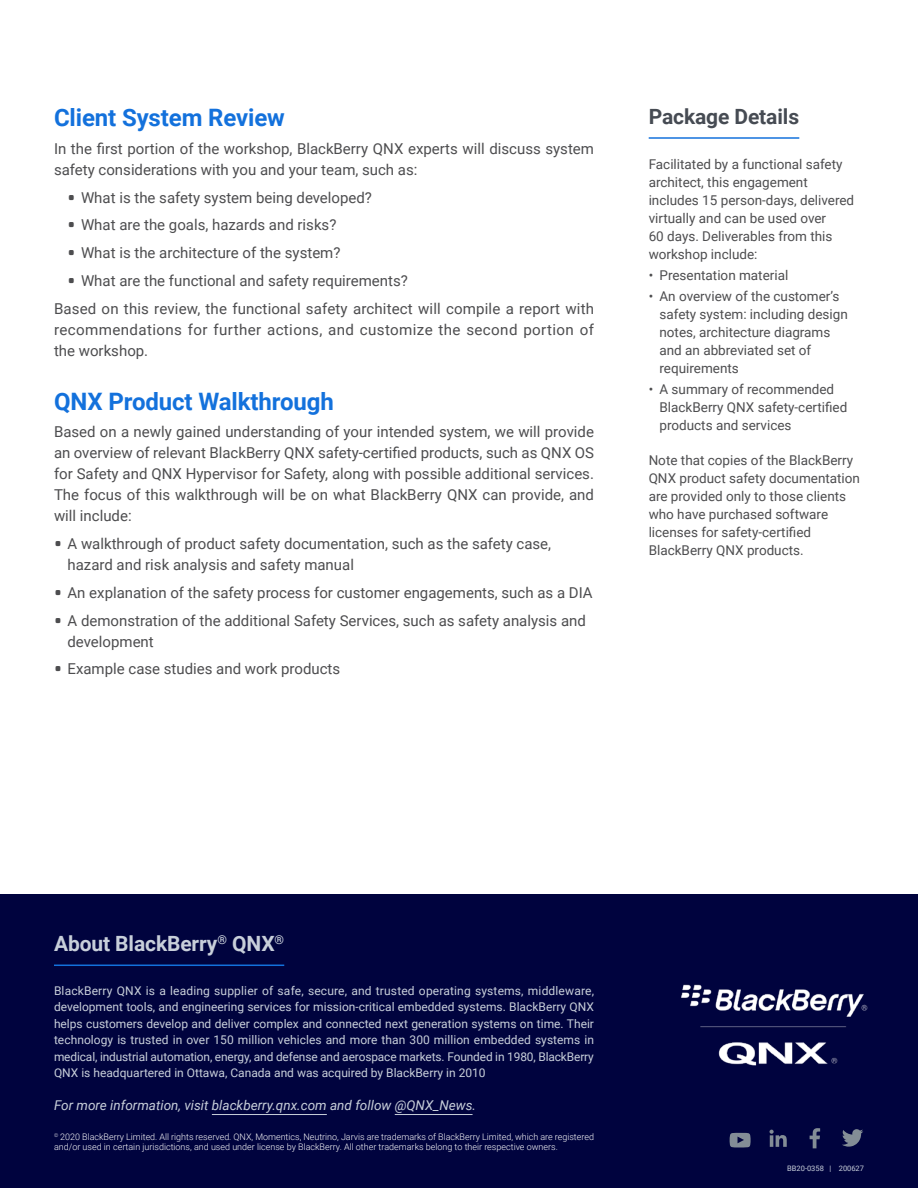
<style>
.page{position:relative;width:918px;height:1188px;background:#fff}
.page>*{position:absolute;margin:0;border:0;box-sizing:border-box;transform-origin:0 0}
.t1{font:700 24px "Roboto";letter-spacing:-.005em;color:#1371dc}
.t2{font:700 21px "Roboto";letter-spacing:-.005em;color:#c8cfda}
.t3{font:700 21px "Roboto";letter-spacing:-.005em;color:#464b53}
.t4{font:15px/21px "Roboto";color:#4d4d4f}
.t5{font:15px/21px "Roboto";letter-spacing:.025em;color:#4d4d4f}
.t6{font:13.5px/18px "Roboto";color:#4d4d4f}
.t7{font:italic 13.5px "Roboto";color:#c8cfda}
.t8{font:12px/16.5px "Roboto";color:#c8cfda;text-align:justify}
.t9{font:300 9px/10.5px "Roboto";color:#f9f9fa;text-align:right}
.t10{font:7.5px "Roboto";color:#c8cfda}
.s1{font-family:"Forza";font-weight:700}
</style>
<div class="page">
<div style="left:0;top:895px;width:918px;height:293px;background:#00033e"></div>
<svg style="left:810px;top:1128px;width:10px;height:20px"></svg>
<svg style="left:842px;top:1129px;width:21px;height:18px"></svg>
<svg style="left:770px;top:1130px;width:17px;height:17px"></svg>
<svg style="left:729px;top:1133px;width:22px;height:15px"></svg>
<hr style="left:54px;top:965px;width:230px;height:1px;background:#1371dc">
<hr style="left:212px;top:1114px;width:115px;height:1px;background:#c8cfda">
<hr style="left:395px;top:1114px;width:78px;height:1px;background:#c8cfda">
<img style="left:681px;top:984px;width:187px;height:82px">
<hr style="left:649px;top:137px;width:150px;height:2px;background:#1371dc">
<h1 class="t1" style="left:54px;top:101px;width:232px">Client System Review</h1>
<p class="t4" style="left:54px;top:137px;width:542px">In the first portion of the workshop, BlackBerry QNX experts will discuss system safety considerations with you and your team, such as:</p>
<p class="t4" style="left:68px;top:186px;width:306px"><span class="s1">•</span> What is the safety system being developed?</p>
<p class="t4" style="left:68px;top:214px;width:270px"><span class="s1">•</span> What are the goals, hazards and risks?</p>
<p class="t4" style="left:68px;top:242px;width:275px"><span class="s1">•</span> What is the architecture of the system?</p>
<p class="t4" style="left:54px;top:266px;width:542px;line-height:27.8px;text-indent:14px"><span class="s1">•</span> What are the functional and safety requirements?<br>Based on this review, the functional safety architect will compile a report with</p>
<p class="t5" style="left:54px;top:318px;width:541px">recommendations for further actions, and customize the second portion of the workshop.</p>
<h1 class="t1" style="left:54px;top:384px;width:281px">QNX Product Walkthrough</h1>
<p class="t4" style="left:54px;top:421px;width:542px;text-align:justify">Based on a newly gained understanding of your intended system, we will provide an overview of relevant BlackBerry QNX safety-certified products, such as QNX OS for Safety and QNX Hypervisor for Safety, along with possible additional services.<br>The focus of this walkthrough will be on what BlackBerry QNX can provide, and will include:</p>
<p class="t4" style="left:68px;top:533px;width:485px;text-indent:-14px"><span class="s1">•</span> A walkthrough of product safety documentation, such as the safety case, hazard and risk analysis and safety manual</p>
<p class="t4" style="left:54px;top:581px;width:540px"><span class="s1">•</span> An explanation of the safety process for customer engagements, such as a DIA</p>
<p class="t4" style="left:68px;top:609px;width:520px;text-indent:-14px"><span class="s1">•</span> A demonstration of the additional Safety Services, such as safety analysis and development</p>
<p class="t4" style="left:54px;top:658px;width:288px"><span class="s1">•</span> Example case studies and work products</p>
<h2 class="t3" style="left:649px;top:102px;width:152px">Package Details</h2>
<p class="t6" style="left:649px;top:154px;width:207px">Facilitated by a functional safety architect, this engagement includes 15 person-days, delivered virtually and can be used over<br>60 days. Deliverables from this workshop include:</p>
<p class="t6" style="left:649px;top:266px;width:141px">• Presentation material</p>
<p class="t6" style="left:660px;top:287px;width:190px;text-indent:-11px">• An overview of the customer’s safety system: including design notes, architecture diagrams and an abbreviated set of requirements</p>
<p class="t6" style="left:660px;top:380px;width:189px;text-indent:-11px">• A summary of recommended<br>BlackBerry QNX safety-certified products and services</p>
<p class="t6" style="left:649px;top:451px;width:213px">Note that copies of the BlackBerry<br>QNX product safety documentation are provided only to those clients who have purchased software licenses for safety-certified<br>BlackBerry QNX products.</p>
<h2 class="t2" style="left:54px;top:929px;width:232px">About BlackBerry<sup>®</sup> QNX<sup>®</sup></h2>
<p class="t8" style="left:54px;top:982px;width:542px">BlackBerry QNX is a leading supplier of safe, secure, and trusted operating systems, middleware, development tools, and engineering services for mission-critical embedded systems. BlackBerry QNX helps customers develop and deliver complex and connected next generation systems on time. Their technology is trusted in over 150 million vehicles and more than 300 million embedded systems in medical, industrial automation, energy, and defense and aerospace markets. Founded in 1980, BlackBerry QNX is headquartered in Ottawa, Canada and was acquired by BlackBerry in 2010</p>
<p class="t7" style="left:54px;top:1096px;width:424px">For more information, visit blackberry.qnx.com and follow @QNX_News.</p>
<p class="t9" style="left:54px;top:1131px;width:542px;text-align:left"><sup>©</sup> 2020 BlackBerry Limited. All rights reserved. QNX, Momentics, Neutrino, Jarvis are trademarks of BlackBerry Limited, which are registered and/or used in certain jurisdictions, and used under license by BlackBerry. All other trademarks belong to their respective owners.</p>
<p class="t9" style="left:54px;top:1131px;width:542px">Trademar s, including but not limit d to BLACKBERRY and EMBLEM Design are the trademarks or registered trademarks of BlackBerry<br>Limited, an the xclusive righ s to such trademarks ar expressly reserved. All other trademarks are the prope ty of the r respective owners.</p>
<p class="t10" style="left:787px;top:1163px;width:78px">BB20-0358 | 200627</p>
</div>
